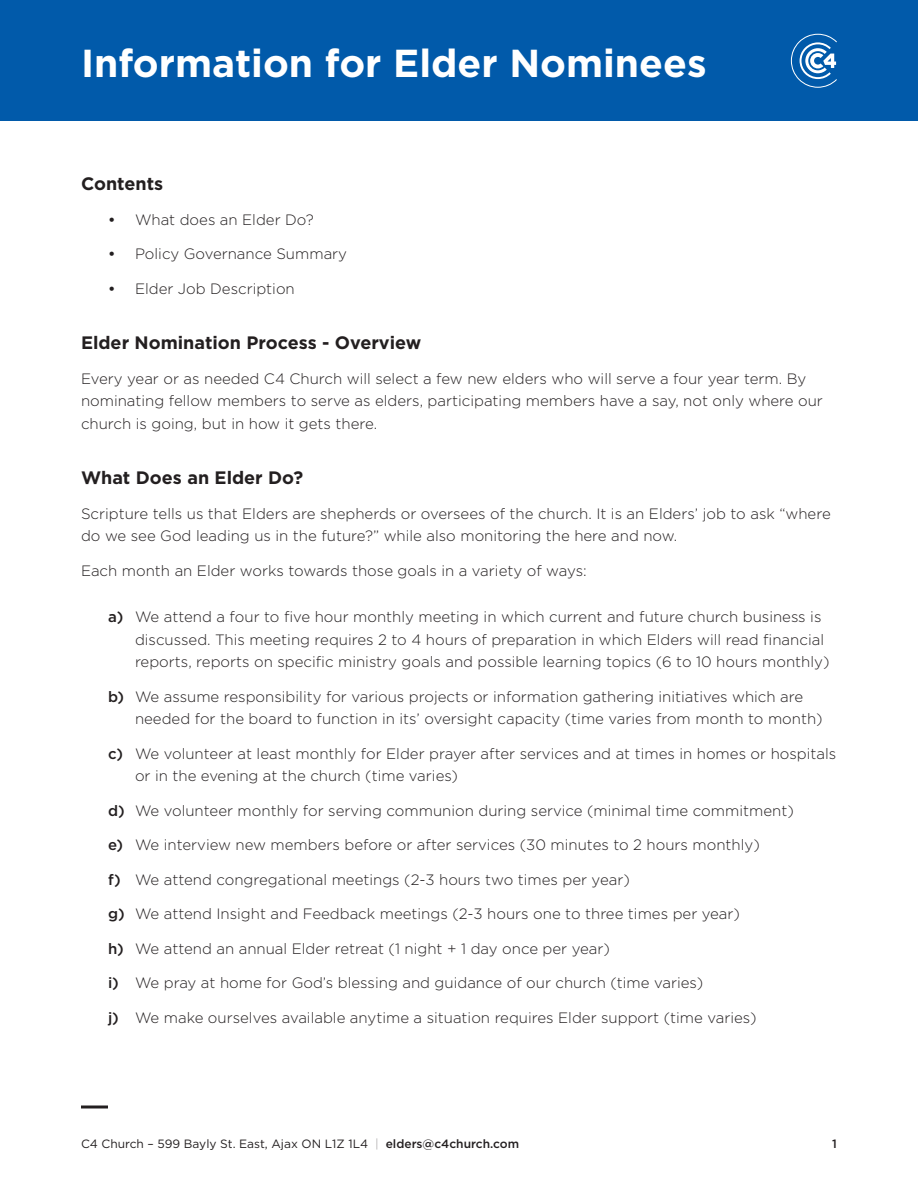
<style>
.page{position:relative;width:918px;height:1188px;background:#fff}
.page>*{position:absolute;margin:0;border:0;box-sizing:border-box;transform-origin:0 0}
.t1{font:700 39px "Gotham";color:#fff}
.t2{font:700 18px "Gotham";color:#231f20}
.Numbered_List___Leve{font:300 15px/22.5px "Gotham";color:#231f20}
.Paragraph{font:300 15px/22.5px "Gotham";color:#231f20}
.t3{font:12px "Gotham";color:#231f20}
.t4{font:500 12px "Gotham";color:#231f20}
.s1{font-weight:500}
.s2{font-weight:100}
</style>
<div class="page">
<div style="left:0;top:0;width:918px;height:122px;background:#015aaa"></div>
<svg style="left:791px;top:34px;width:46px;height:54px"></svg>
<hr style="left:81px;top:1106px;width:27px;height:2px;background:#231f20">
<h1 class="t1" style="left:81px;top:41px;width:627px">Information for Elder Nominees</h1>
<h2 class="t2" style="left:81px;top:174px;width:84px">Contents</h2>
<p class="Numbered_List___Leve" style="left:108px;top:208px;width:207px"><span class="s1">•</span> What does an Elder Do?</p>
<p class="Numbered_List___Leve" style="left:108px;top:243px;width:241px"><span class="s1">•</span> Policy Governance Summary</p>
<p class="Numbered_List___Leve" style="left:108px;top:277px;width:188px"><span class="s1">•</span> Elder Job Description</p>
<h2 class="t2" style="left:81px;top:333px;width:342px">Elder Nomination Process - Overview</h2>
<p class="Paragraph" style="left:81px;top:367px;width:743px">Every year or as needed C4 Church will select a few new elders who will serve a four year term. By nominating fellow members to serve as elders, participating members have a say, not only where our church is going, but in how it gets there.</p>
<h2 class="t2" style="left:81px;top:468px;width:224px">What Does an Elder Do?</h2>
<p class="Paragraph" style="left:81px;top:502px;width:751px">Scripture tells us that Elders are shepherds or oversees of the church. It is an Elders’ job to ask “where do we see God leading us in the future?” while also monitoring the here and now.</p>
<p class="Paragraph" style="left:81px;top:559px;width:507px">Each month an Elder works towards those goals in a variety of ways:</p>
<p class="Numbered_List___Leve" style="left:135px;top:606px;width:696px;text-indent:-27px"><span class="s1">a)</span> We attend a four to five hour monthly meeting in which current and future church business is discussed. This meeting requires 2 to 4 hours of preparation in which Elders will read financial reports, reports on specific ministry goals and possible learning topics (6 to 10 hours monthly)</p>
<p class="Numbered_List___Leve" style="left:135px;top:685px;width:689px;text-indent:-27px"><span class="s1">b)</span> We assume responsibility for various projects or information gathering initiatives which are needed for the board to function in its’ oversight capacity (time varies from month to month)</p>
<p class="Numbered_List___Leve" style="left:135px;top:742px;width:703px;text-indent:-27px"><span class="s1">c)</span> We volunteer at least monthly for Elder prayer after services and at times in homes or hospitals or in the evening at the church (time varies)</p>
<p class="Numbered_List___Leve" style="left:108px;top:799px;width:687px"><span class="s1">d)</span> We volunteer monthly for serving communion during service (minimal time commitment)</p>
<p class="Numbered_List___Leve" style="left:108px;top:834px;width:653px"><span class="s1">e)</span> We interview new members before or after services (30 minutes to 2 hours monthly)</p>
<p class="Numbered_List___Leve" style="left:108px;top:868px;width:523px"><span class="s1">f)</span> We attend congregational meetings (2-3 hours two times per year)</p>
<p class="Numbered_List___Leve" style="left:108px;top:903px;width:634px"><span class="s1">g)</span> We attend Insight and Feedback meetings (2-3 hours one to three times per year)</p>
<p class="Numbered_List___Leve" style="left:108px;top:937px;width:503px"><span class="s1">h)</span> We attend an annual Elder retreat (1 night + 1 day once per year)</p>
<p class="Numbered_List___Leve" style="left:108px;top:972px;width:597px"><span class="s1">i)</span> We pray at home for God’s blessing and guidance of our church (time varies)</p>
<p class="Numbered_List___Leve" style="left:108px;top:1006px;width:650px"><span class="s1">j)</span> We make ourselves available anytime a situation requires Elder support (time varies)</p>
<p class="t3" style="left:81px;top:1137px;width:440px">C4 Church – 599 Bayly St. East, Ajax ON L1Z 1L4 <span class="s2">|</span> <span class="s1">elders@c4church.com</span></p>
<p class="t4" style="left:832px;top:1136px;width:6px">1</p>
</div>
